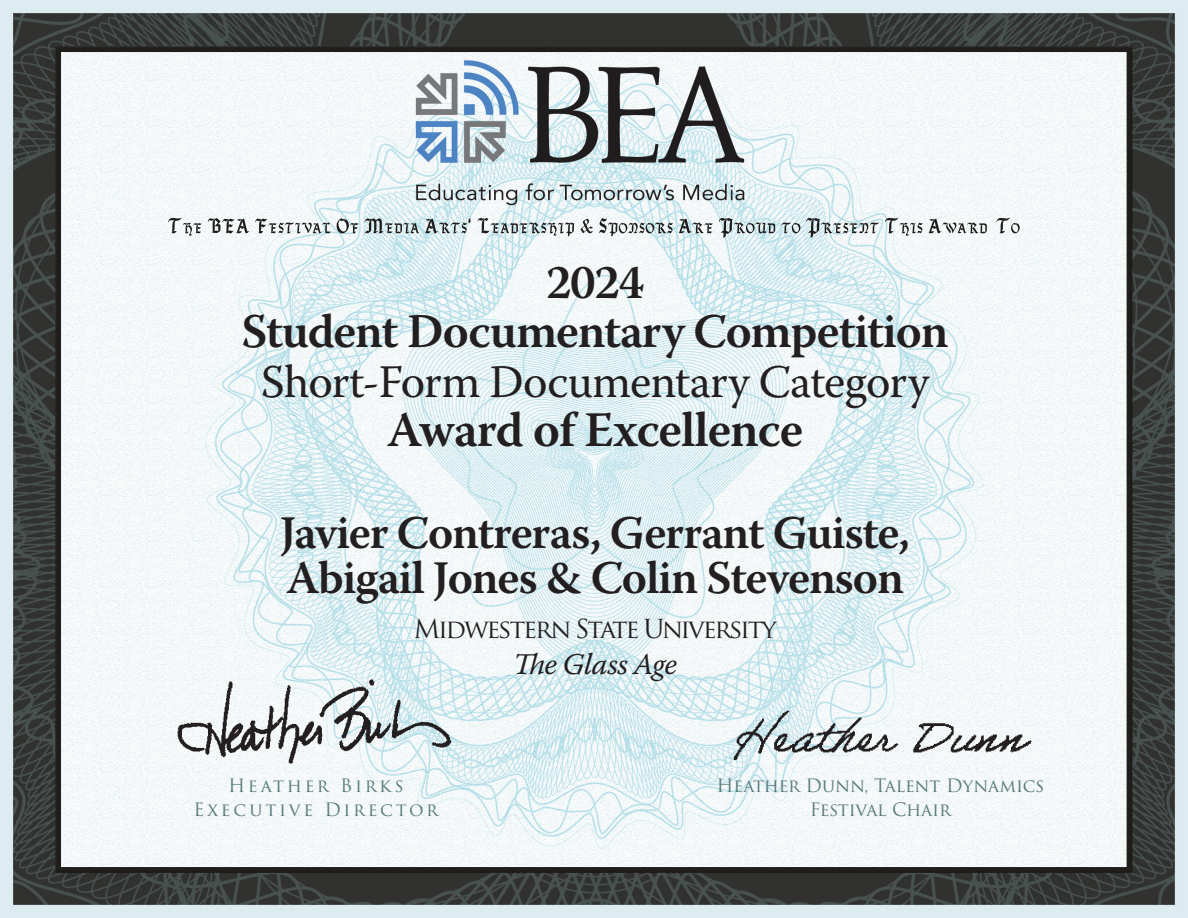
<style>
.page{position:relative;width:1188px;height:918px;background:#fff}
.page>*{position:absolute;margin:0;border:0;box-sizing:border-box;transform-origin:0 0}
.t1{font:600 49.5px "Warnock Pro";letter-spacing:-.02em;color:#231f20}
.t2{font:600 48px/49.5px "Warnock Pro";letter-spacing:-.025em;color:#231f20;text-align:center}
.t3{font:600 46.5px/45px "Warnock Pro";letter-spacing:-.025em;color:#231f20}
.t4{font:46.5px "Warnock Pro";letter-spacing:-.02em;color:#231f20}
.t5{font:italic 30px "Warnock Pro";letter-spacing:-.025em;color:#231f20}
.t6{font:25.5px "Trajan Pro";letter-spacing:-.085em;color:#231f20}
.t7{font:18px/24px "Trajan Pro 3";letter-spacing:-.01em;color:#5a7a7a;text-align:center}
.t8{font:18px/24px "Trajan Pro 3";letter-spacing:.15em;color:#5a7a7a;text-align:center}
</style>
<div class="page">
<img style="left:0;top:0;width:1188px;height:918px">
<img style="left:112px;top:648px;width:429px;height:134px">
<img style="left:670px;top:660px;width:418px;height:150px">
<img style="left:168px;top:218px;width:842px;height:15px">
<p class="t2" style="left:242px;top:256px;width:708px">2024<br>Student Documentary Competition</p>
<p class="t4" style="left:261px;top:353px;width:670px">Short-Form Documentary Category</p>
<p class="t1" style="left:387px;top:400px;width:418px">Award of Excellence</p>
<p class="t3" style="left:280px;top:509px;width:631px">Javier Contreras, Gerrant Guiste,<br>Abigail Jones &amp; Colin Stevenson</p>
<p class="t6" style="left:414px;top:612px;width:364px">Midwestern State University</p>
<p class="t5" style="left:513px;top:646px;width:165px">The Glass Age</p>
<p class="t8" style="left:193px;top:774px;width:246px">Heather Birks<br>Executive Director</p>
<p class="t7" style="left:716px;top:774px;width:330px">Heather Dunn, Talent Dynamics<br>Festival Chair</p>
</div>
